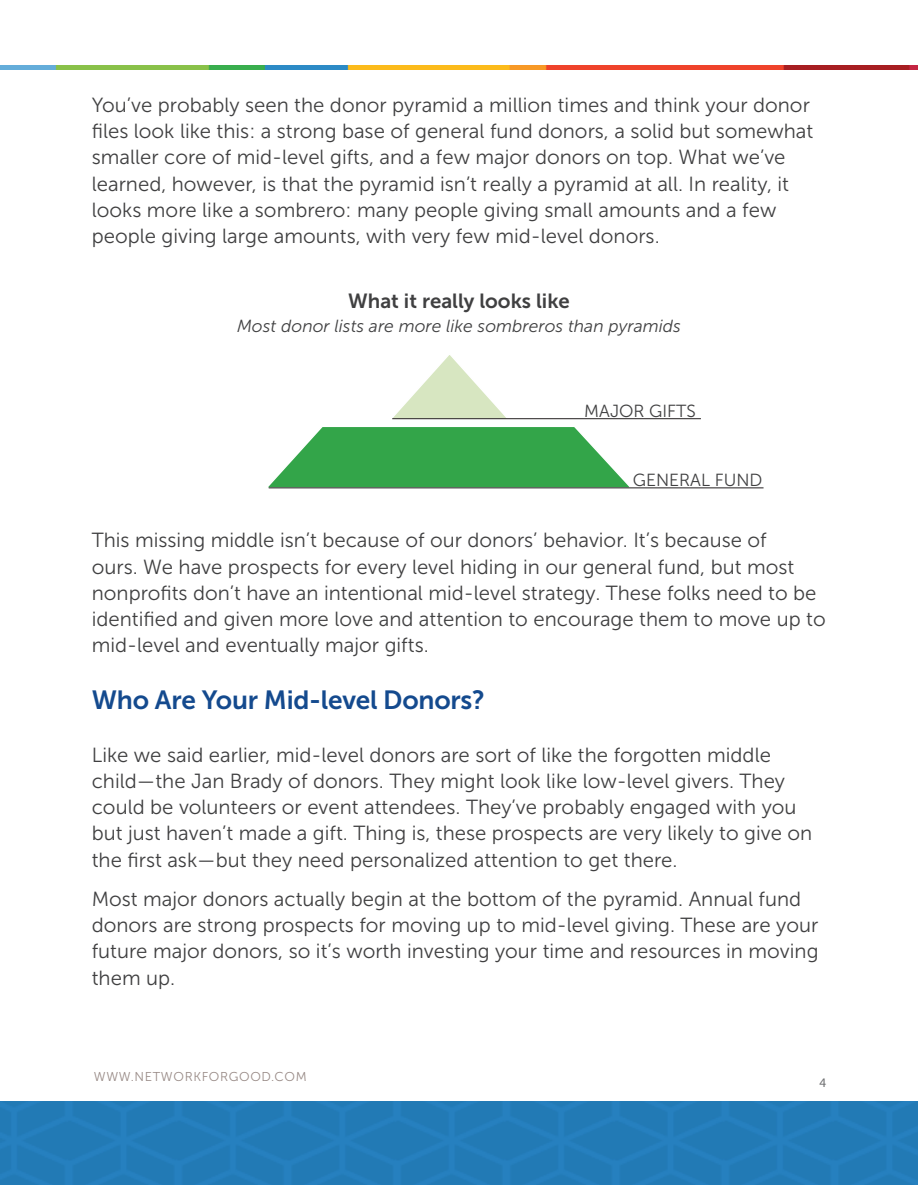
<style>
.page{position:relative;width:918px;height:1188px;background:#fff}
.page>*{position:absolute;margin:0;border:0;box-sizing:border-box;transform-origin:0 0}
.t1{font:26.25px "Museo Sans 700";letter-spacing:-.01em;color:#144a8e}
.t2{font:20.4px/26.2px "Museo Sans 300";color:#404041}
.t3{font:20.4px "Museo Sans 700";color:#404041}
.t4{font:italic 17.55px "Museo Sans 300";color:#404041}
.t5{font:17.55px "Museo Sans 300";color:#404041}
.t6{font:13.05px "Myriad Pro";color:#6d6e70}
.t7{font:12.75px "Museo Sans 300";letter-spacing:.05em;color:#988a86}
</style>
<div class="page">
<img style="left:0;top:1102px;width:918px;height:82px">
<img style="left:0;top:65px;width:918px;height:4px">
<hr style="left:392px;top:418px;width:309px;height:1px;background:#231f20">
<svg style="left:268px;top:355px;width:367px;height:134px"></svg>
<hr style="left:269px;top:488px;width:495px;height:1px;background:#231f20">
<p class="t2" style="left:92px;top:93px;width:723px">You’ve probably seen the donor pyramid a million times and think your donor files look like this: a strong base of general fund donors, a solid but somewhat smaller core of mid-level gifts, and a few major donors on top. What we’ve learned, however, is that the pyramid isn’t really a pyramid at all. In reality, it looks more like a sombrero: many people giving small amounts and a few people giving large amounts, with very few mid-level donors.</p>
<p class="t3" style="left:348px;top:294px;width:223px">What it really looks like</p>
<p class="t4" style="left:237px;top:316px;width:445px">Most donor lists are more like sombreros than pyramids</p>
<p class="t5" style="left:584px;top:404px;width:113px">MAJOR GIFTS</p>
<p class="t5" style="left:633px;top:473px;width:131px">GENERAL FUND</p>
<p class="t2" style="left:92px;top:529px;width:735px">This missing middle isn’t because of our donors’ behavior. It’s because of<br>ours. We have prospects for every level hiding in our general fund, but most nonprofits don’t have an intentional mid-level strategy. These folks need to be identified and given more love and attention to encourage them to move up to mid-level and eventually major gifts.</p>
<p class="t1" style="left:92px;top:690px;width:395px">Who Are Your Mid-level Donors?</p>
<p class="t2" style="left:92px;top:743px;width:722px">Like we said earlier, mid-level donors are sort of like the forgotten middle child—the Jan Brady of donors. They might look like low-level givers. They could be volunteers or event attendees. They’ve probably engaged with you but just haven’t made a gift. Thing is, these prospects are very likely to give on the first ask—but they need personalized attention to get there.</p>
<p class="t2" style="left:92px;top:887px;width:728px">Most major donors actually begin at the bottom of the pyramid. Annual fund donors are strong prospects for moving up to mid-level giving. These are your future major donors, so it’s worth investing your time and resources in moving them up.</p>
<p class="t7" style="left:94px;top:1072px;width:214px">WWW.NETWORKFORGOOD.COM</p>
<p class="t6" style="left:819px;top:1074px;width:8px">4</p>
</div>
